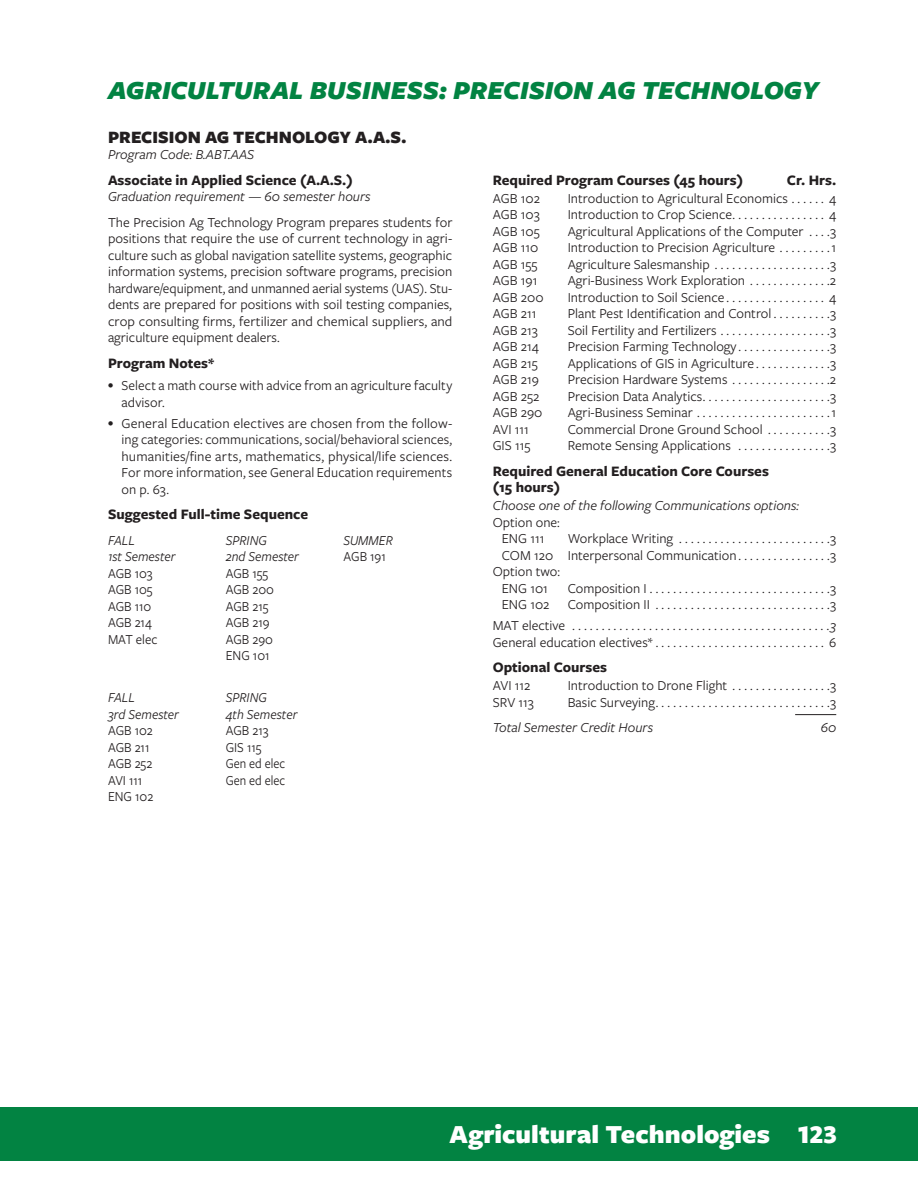
<style>
.page{position:relative;width:918px;height:1188px;background:#fff}
.page>*{position:absolute;margin:0;border:0;box-sizing:border-box;transform-origin:0 0}
.Program_Name{font:italic 900 27px "Freight Sans Pro";color:#028342}
.t1{font:900 27px "Freight Sans Pro";color:#fff}
.Program_total{font:900 18px "Freight Sans Pro";color:#231f20}
.Program_subheads{font:700 15px/16.5px "Freight Sans Pro";color:#231f20}
.Program_bold{font:700 15px "Freight Sans Pro";color:#231f20}
.Program_courses{font:14.25px "Freight Sans Pro";color:#231f20}
.Program_body{font:14.25px/16.5px "Freight Sans Pro";letter-spacing:.005em;color:#231f20;text-align:justify}
.Program_courses_2{font:14.25px "Freight Sans Pro";color:#231f20}
.Program_courses-2{font:italic 14.25px "Freight Sans Pro";color:#231f20}
.Sequence_3_col{font:14.25px "Freight Sans Pro";color:#231f20;scale:.95 1}
.Sequence_header{font:italic 14.25px "Freight Sans Pro";color:#231f20;scale:.95 1}
.Program_italic{font:italic 14.25px "Freight Sans Pro";color:#231f20}
.Program_total-2{font:italic 14.25px "Freight Sans Pro";color:#231f20}
.Program_code_italics{font:italic 14.25px "Freight Sans Pro";color:#231f20}
.Sequence_3_col-2{font:14.25px "Freight Sans Pro";color:#231f20;scale:.9 1}
.Sequence{font:14.25px "Freight Sans Pro";color:#231f20;scale:.95 1}
.Sequence_3_col_heade{font:14.25px "Freight Sans Pro";color:#231f20;scale:.95 1}
.s1{font-style:normal}
</style>
<div class="page">
<div style="left:0;top:1107px;width:918px;height:54px;background:#028342"></div>
<hr style="left:795px;top:714px;width:41px;height:1px;background:#231f20">
<p class="Program_Name" style="left:108px;top:72px;width:712px">AGRICULTURAL BUSINESS: PRECISION AG TECHNOLOGY</p>
<p class="Program_total" style="left:108px;top:124px;width:300px">PRECISION AG TECHNOLOGY A.A.S.</p>
<p class="Program_code_italics" style="left:108px;top:145px;width:148px">Program Code: B.ABT.AAS</p>
<p class="Program_bold" style="left:108px;top:170px;width:246px">Associate in Applied Science (A.A.S.)</p>
<p class="Program_italic" style="left:108px;top:187px;width:264px">Graduation requirement — 60 semester hours</p>
<p class="Program_body" style="left:108px;top:213px;width:346px">The Precision Ag Technology Program prepares students for positions that require the use of current technology in agri&shy;culture such as global navigation satellite systems, geographic information systems, precision software programs, precision hardware/equipment, and unmanned aerial systems (UAS). Stu&shy;dents are prepared for positions with soil testing companies, crop consulting firms, fertilizer and chemical suppliers, and agriculture equipment dealers.</p>
<p class="Program_subheads" style="left:108px;top:354px;width:108px">Program Notes*</p>
<p class="Program_body" style="left:122px;top:377px;width:332px;text-indent:-14px"><sup>•</sup> Select a math course with advice from an agriculture faculty advisor.</p>
<p class="Program_body" style="left:122px;top:414px;width:332px;text-indent:-14px"><sup>•</sup> General Education electives are chosen from the follow&shy;ing categories: communications, social/behavioral sciences, humanities/fine arts, mathematics, physical/life sciences.<br>For more information, see General Education requirements on p. 63.</p>
<p class="Program_subheads" style="left:108px;top:506px;width:202px">Suggested Full-time Sequence</p>
<p class="Sequence_header" style="left:108px;top:531px;width:30px">FALL</p>
<p class="Sequence_header" style="left:108px;top:547px;width:73px">1st Semester</p>
<p class="Sequence_3_col" style="left:108px;top:564px;width:48px">AGB 103</p>
<p class="Sequence_3_col" style="left:108px;top:580px;width:48px">AGB 105</p>
<p class="Sequence_3_col" style="left:108px;top:597px;width:47px">AGB 110</p>
<p class="Sequence_3_col" style="left:108px;top:613px;width:48px">AGB 214</p>
<p class="Sequence_3_col" style="left:108px;top:630px;width:54px">MAT elec</p>
<p class="Program_subheads" style="left:493px;top:171px;width:252px">Required Program Courses (45 hours)</p>
<p class="Program_subheads" style="left:787px;top:171px;width:50px">Cr. Hrs.</p>
<p class="Program_courses" style="left:493px;top:189px;width:49px">AGB 102</p>
<p class="Program_courses" style="left:568px;top:189px;width:270px">Introduction to Agricultural Economics . . . . . . 4</p>
<p class="Program_courses" style="left:493px;top:205px;width:48px">AGB 103</p>
<p class="Program_courses" style="left:568px;top:205px;width:270px">Introduction to Crop Science . . . . . . . . . . . . . . . . 4</p>
<p class="Program_courses" style="left:493px;top:222px;width:48px">AGB 105</p>
<p class="Program_courses" style="left:568px;top:222px;width:270px">Agricultural Applications of the Computer . . . 3</p>
<p class="Program_courses" style="left:493px;top:238px;width:47px">AGB 110</p>
<p class="Program_courses" style="left:568px;top:238px;width:270px">Introduction to Precision Agriculture . . . . . . . . 1</p>
<p class="Program_courses" style="left:493px;top:255px;width:46px">AGB 155</p>
<p class="Program_courses" style="left:568px;top:255px;width:270px">Agriculture Salesmanship . . . . . . . . . . . . . . . . . . . 3</p>
<p class="Program_courses" style="left:493px;top:271px;width:46px">AGB 191</p>
<p class="Program_courses" style="left:568px;top:271px;width:270px">Agri-Business Work Exploration . . . . . . . . . . . . . 2</p>
<p class="Program_courses" style="left:493px;top:288px;width:52px">AGB 200</p>
<p class="Program_courses" style="left:568px;top:288px;width:270px">Introduction to Soil Science . . . . . . . . . . . . . . . . . 4</p>
<p class="Program_courses" style="left:493px;top:304px;width:45px">AGB 211</p>
<p class="Program_courses" style="left:568px;top:304px;width:270px">Plant Pest Identification and Control . . . . . . . . . 3</p>
<p class="Program_courses" style="left:493px;top:321px;width:47px">AGB 213</p>
<p class="Program_courses" style="left:568px;top:321px;width:270px">Soil Fertility and Fertilizers . . . . . . . . . . . . . . . . . . 3</p>
<p class="Program_courses" style="left:493px;top:337px;width:48px">AGB 214</p>
<p class="Program_courses" style="left:568px;top:337px;width:270px">Precision Farming Technology . . . . . . . . . . . . . . . 3</p>
<p class="Program_courses" style="left:493px;top:354px;width:47px">AGB 215</p>
<p class="Program_courses" style="left:568px;top:354px;width:270px">Applications of GIS in Agriculture . . . . . . . . . . . . 3</p>
<p class="Program_courses" style="left:493px;top:370px;width:48px">AGB 219</p>
<p class="Program_courses" style="left:568px;top:370px;width:270px">Precision Hardware Systems . . . . . . . . . . . . . . . . 2</p>
<p class="Program_courses" style="left:493px;top:387px;width:48px">AGB 252</p>
<p class="Program_courses" style="left:568px;top:387px;width:270px">Precision Data Analytics . . . . . . . . . . . . . . . . . . . . . 3</p>
<p class="Program_courses" style="left:493px;top:403px;width:51px">AGB 290</p>
<p class="Program_courses" style="left:568px;top:403px;width:270px">Agri-Business Seminar . . . . . . . . . . . . . . . . . . . . . . 1</p>
<p class="Program_courses" style="left:493px;top:420px;width:38px">AVI 111</p>
<p class="Program_courses" style="left:568px;top:420px;width:270px">Commercial Drone Ground School . . . . . . . . . . 3</p>
<p class="Program_courses" style="left:493px;top:436px;width:39px">GIS 115</p>
<p class="Program_courses" style="left:568px;top:436px;width:270px">Remote Sensing Applications . . . . . . . . . . . . . . . 3</p>
<p class="Program_subheads" style="left:493px;top:462px;width:278px">Required General Education Core Courses (15 hours)</p>
<p class="Program_courses-2" style="left:493px;top:496px;width:308px">Choose one of the following Communications options:</p>
<p class="Program_courses" style="left:493px;top:513px;width:69px">Option one:</p>
<p class="Program_courses_2" style="left:502px;top:529px;width:44px">ENG 111</p>
<p class="Program_courses_2" style="left:568px;top:529px;width:270px">Workplace Writing . . . . . . . . . . . . . . . . . . . . . . . . . 3</p>
<p class="Program_courses_2" style="left:502px;top:546px;width:336px">COM 120 Interpersonal Communication . . . . . . . . . . . . . . . 3</p>
<p class="Program_courses" style="left:493px;top:562px;width:69px">Option two:</p>
<p class="Program_courses_2" style="left:502px;top:579px;width:48px">ENG 101</p>
<p class="Program_courses_2" style="left:568px;top:579px;width:270px">Composition I . . . . . . . . . . . . . . . . . . . . . . . . . . . . . . 3</p>
<p class="Program_courses_2" style="left:502px;top:595px;width:49px">ENG 102</p>
<p class="Program_courses_2" style="left:568px;top:595px;width:270px">Composition II . . . . . . . . . . . . . . . . . . . . . . . . . . . . . 3</p>
<p class="Program_courses-2" style="left:493px;top:616px;width:79px"><span class="s1">MAT elective</span> ............................................</p>
<p class="Program_courses-2" style="left:830px;top:616px;width:8px">3</p>
<p class="Program_courses" style="left:493px;top:633px;width:345px">General education electives* . . . . . . . . . . . . . . . . . . . . . . . . . . . . 6</p>
<p class="Program_subheads" style="left:493px;top:659px;width:116px">Optional Courses</p>
<p class="Program_courses" style="left:493px;top:676px;width:39px">AVI 112</p>
<p class="Program_courses" style="left:568px;top:676px;width:270px">Introduction to Drone Flight . . . . . . . . . . . . . . . . 3</p>
<p class="Program_courses" style="left:493px;top:693px;width:43px">SRV 113</p>
<p class="Program_courses" style="left:568px;top:693px;width:270px">Basic Surveying . . . . . . . . . . . . . . . . . . . . . . . . . . . . . 3</p>
<p class="Program_total-2" style="left:493px;top:718px;width:162px">Total Semester Credit Hours</p>
<p class="Program_total-2" style="left:821px;top:718px;width:17px">60</p>
<p class="Sequence_header" style="left:226px;top:531px;width:45px">SPRING</p>
<p class="Sequence_header" style="left:226px;top:547px;width:79px">2nd Semester</p>
<p class="Sequence_3_col" style="left:226px;top:564px;width:46px">AGB 155</p>
<p class="Sequence_3_col" style="left:226px;top:580px;width:52px">AGB 200</p>
<p class="Sequence_3_col" style="left:226px;top:597px;width:47px">AGB 215</p>
<p class="Sequence_3_col" style="left:226px;top:613px;width:48px">AGB 219</p>
<p class="Sequence_3_col" style="left:226px;top:630px;width:51px">AGB 290</p>
<p class="Sequence_3_col" style="left:226px;top:646px;width:48px">ENG 101</p>
<p class="Sequence_header" style="left:344px;top:531px;width:54px">SUMMER</p>
<p class="Sequence_3_col_heade" style="left:344px;top:547px;width:46px">AGB 191</p>
<p class="Sequence_header" style="left:226px;top:688px;width:45px">SPRING</p>
<p class="Sequence_header" style="left:226px;top:705px;width:77px">4th Semester</p>
<p class="Sequence_3_col" style="left:226px;top:721px;width:47px">AGB 213</p>
<p class="Sequence_3_col" style="left:226px;top:738px;width:39px">GIS 115</p>
<p class="Sequence_3_col-2" style="left:226px;top:754px;width:68px">Gen ed elec</p>
<p class="Sequence_3_col-2" style="left:226px;top:771px;width:68px">Gen ed elec</p>
<p class="Sequence_header" style="left:108px;top:688px;width:30px">FALL</p>
<p class="Sequence_header" style="left:108px;top:705px;width:76px">3rd Semester</p>
<p class="Sequence_3_col" style="left:108px;top:721px;width:49px">AGB 102</p>
<p class="Sequence_3_col" style="left:108px;top:738px;width:45px">AGB 211</p>
<p class="Sequence_3_col" style="left:108px;top:754px;width:48px">AGB 252</p>
<p class="Sequence" style="left:108px;top:771px;width:38px">AVI 111</p>
<p class="Sequence" style="left:108px;top:787px;width:49px">ENG 102</p>
<h1 class="t1" style="left:450px;top:1115px;width:389px">Agricultural Technologies 123</h1>
</div>
